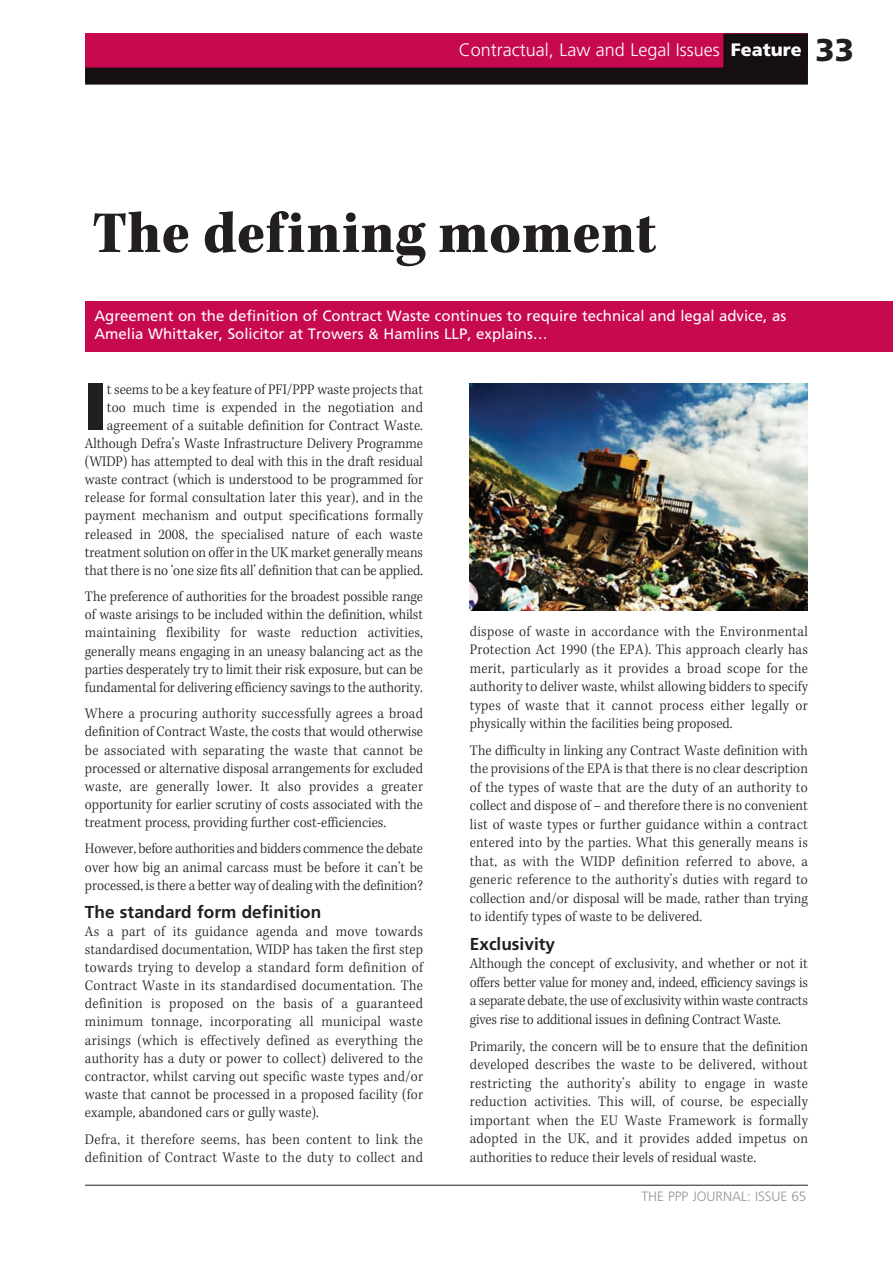
<style>
.page{position:relative;width:893px;height:1263px;background:#fff}
.page>*{position:absolute;margin:0;border:0;box-sizing:border-box;transform-origin:0 0}
.t1{font:67.5px "ITC Franklin Gothic Std Hvy";color:#231f20}
.t2{font:61.5px "Kepler Std Black Scn";color:#231f20}
.t3{font:300 18px "Frutiger LT Std";color:#fff}
.t4{font:700 17.25px "Frutiger LT Std";color:#231f20}
.t5{font:15.15px/18.1px "Kepler Std Light Scn";letter-spacing:.005em;color:#231f20;text-align:justify}
.t6{font:15px/18px "Frutiger LT Std";color:#fff}
.t7{font:300 13.5px "Frutiger LT Std";color:#939598}
.s1{font-weight:900}
.s2{font-weight:900;font-size:31.5px;color:#231f20}
</style>
<div class="page">
<div style="left:85px;top:301px;width:808px;height:50px;background:#c7094f"></div>
<hr style="left:85px;top:1185px;width:723px;height:1px;background:#231f20">
<svg style="left:85px;top:34px;width:723px;height:51px;background:#7e0d36"></svg>
<img style="left:470px;top:383px;width:338px;height:227px">
<p class="t3" style="left:459px;top:43px;width:397px">Contractual, Law and Legal Issues <span class="s1">Feature</span> <span class="s2">33</span></p>
<h2 class="t2" style="left:93px;top:211px;width:565px">The defining moment</h2>
<p class="t6" style="left:94px;top:308px;width:693px">Agreement on the definition of Contract Waste continues to require technical and legal advice, as<br>Amelia Whittaker, Solicitor at Trowers &amp; Hamlins LLP, explains…</p>
<h1 class="t1" style="left:85px;top:367px;width:23px">I</h1>
<p class="t5" style="left:85px;top:381px;width:340px;text-align:right">t seems to be a key feature of PFI/PPP waste projects that too much time is expended in the negotiation and agreement of a suitable definition for Contract Waste.<br>Although Defra’s Waste Infrastructure Delivery Programme (WIDP) has attempted to deal with this in the draft residual waste contract (which is understood to be programmed for release for formal consultation later this year), and in the payment mechanism and output specifications formally released in 2008, the specialised nature of each waste treatment solution on offer in the UK market generally means that there is no ‘one size fits all’ definition that can be applied.</p>
<p class="t5" style="left:85px;top:589px;width:340px">The preference of authorities for the broadest possible range of waste arisings to be included within the definition, whilst maintaining flexibility for waste reduction activities, generally means engaging in an uneasy balancing act as the parties desperately try to limit their risk exposure, but can be fundamental for delivering efficiency savings to the authority.</p>
<p class="t5" style="left:85px;top:706px;width:340px">Where a procuring authority successfully agrees a broad definition of Contract Waste, the costs that would otherwise be associated with separating the waste that cannot be processed or alternative disposal arrangements for excluded waste, are generally lower. It also provides a greater opportunity for earlier scrutiny of costs associated with the treatment process, providing further cost-efficiencies.</p>
<p class="t5" style="left:85px;top:841px;width:340px">However, before authorities and bidders commence the debate over how big an animal carcass must be before it can’t be processed, is there a better way of dealing with the definition?</p>
<p class="t4" style="left:85px;top:902px;width:238px">The standard form definition</p>
<p class="t5" style="left:85px;top:924px;width:340px">As a part of its guidance agenda and move towards standardised documentation, WIDP has taken the first step towards trying to develop a standard form definition of Contract Waste in its standardised documentation. The definition is proposed on the basis of a guaranteed minimum tonnage, incorporating all municipal waste arisings (which is effectively defined as everything the authority has a duty or power to collect) delivered to the contractor, whilst carving out specific waste types and/or waste that cannot be processed in a proposed facility (for example, abandoned cars or gully waste).</p>
<p class="t5" style="left:85px;top:1131px;width:340px">Defra, it therefore seems, has been content to link the definition of Contract Waste to the duty to collect and</p>
<p class="t5" style="left:470px;top:623px;width:340px">dispose of waste in accordance with the Environmental Protection Act 1990 (the EPA). This approach clearly has merit, particularly as it provides a broad scope for the authority to deliver waste, whilst allowing bidders to specify types of waste that it cannot process either legally or physically within the facilities being proposed.</p>
<p class="t5" style="left:470px;top:742px;width:340px">The difficulty in linking any Contract Waste definition with the provisions of the EPA is that there is no clear description of the types of waste that are the duty of an authority to collect and dispose of – and therefore there is no convenient list of waste types or further guidance within a contract entered into by the parties. What this generally means is that, as with the WIDP definition referred to above, a generic reference to the authority’s duties with regard to collection and/or disposal will be made, rather than trying to identify types of waste to be delivered.</p>
<p class="t4" style="left:470px;top:934px;width:87px">Exclusivity</p>
<p class="t5" style="left:470px;top:956px;width:340px">Although the concept of exclusivity, and whether or not it offers better value for money and, indeed, efficiency savings is a separate debate, the use of exclusivity within waste contracts gives rise to additional issues in defining Contract Waste.</p>
<p class="t5" style="left:470px;top:1038px;width:340px">Primarily, the concern will be to ensure that the definition developed describes the waste to be delivered, without restricting the authority’s ability to engage in waste reduction activities. This will, of course, be especially important when the EU Waste Framework is formally adopted in the UK, and it provides added impetus on authorities to reduce their levels of residual waste.</p>
<p class="t7" style="left:641px;top:1191px;width:167px">THE PPP JOURNAL: ISSUE 65</p>
</div>
